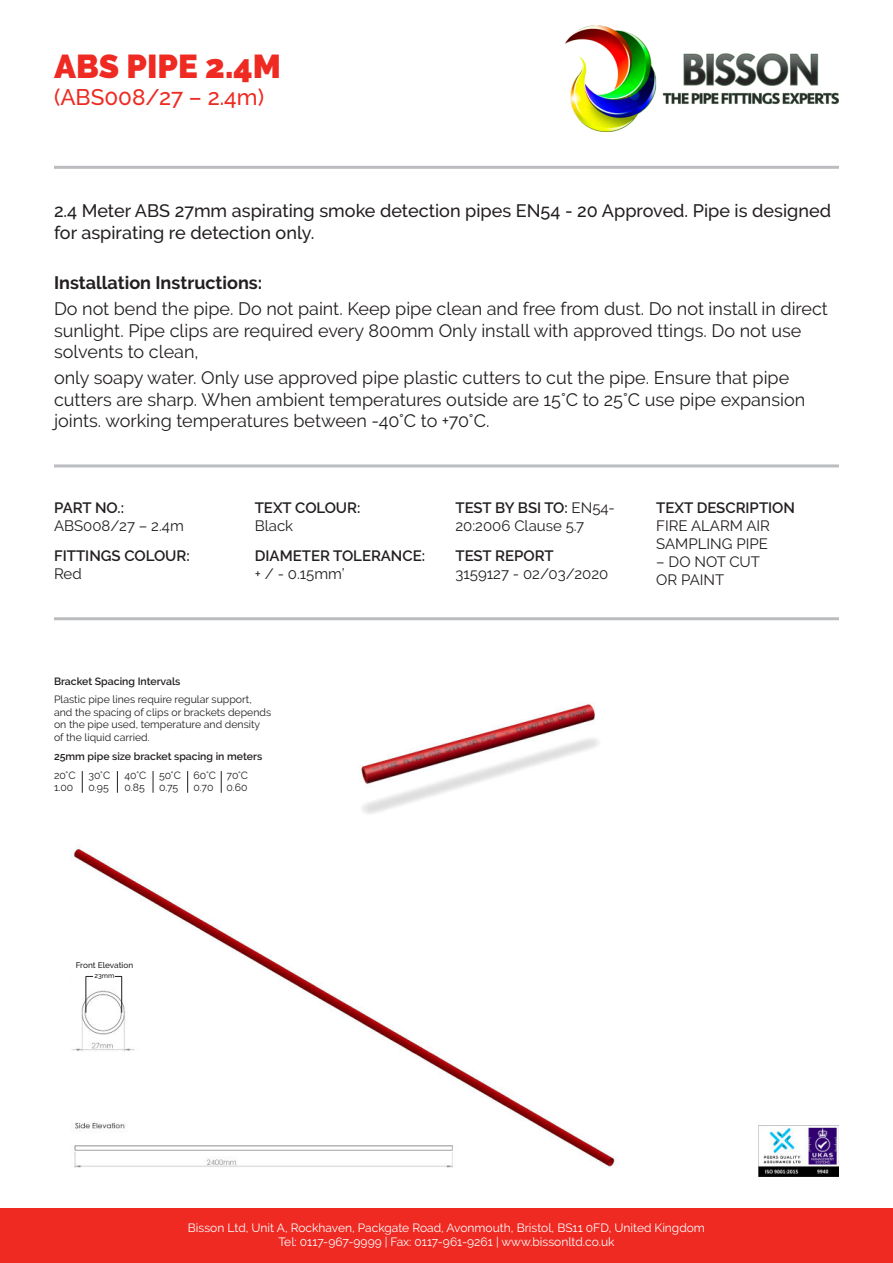
<style>
.page{position:relative;width:893px;height:1263px;background:#fff}
.page>*{position:absolute;margin:0;border:0;box-sizing:border-box;transform-origin:0 0}
.t1{font:900 33px "Raleway";color:#ee2a23}
.t2{font:500 22.5px "Raleway";color:#ee2a23}
.t3{font:18px/21.6px "Raleway";color:#231f20}
.t4{font:500 18px/21.6px "Raleway";color:#231f20}
.t5{font:700 18px "Raleway";color:#231f20}
.t6{font:15px/18px "Raleway";color:#231f20}
.t7{font:600 15px "Raleway";color:#231f20}
.t8{font:12px/14.4px "Raleway";color:#fff;text-align:center}
.t9{font:10.5px/12.6px "Raleway";color:#231f20}
.t10{font:600 10.5px "Raleway";color:#231f20}
.t11{font:500 8.25px "Raleway";color:#231f20}
.t12{font:500 6.75px "Raleway";color:#231f20}
.s1{font-weight:600}
</style>
<div class="page">
<img style="left:565px;top:26px;width:274px;height:106px">
<hr style="left:54px;top:166px;width:785px;height:3px;background:#bcbdc0">
<div style="left:0;top:1209px;width:893px;height:54px;background:#ee2a23"></div>
<hr style="left:54px;top:464px;width:785px;height:3px;background:#bcbdc0">
<hr style="left:54px;top:617px;width:785px;height:3px;background:#bcbdc0">
<svg style="left:82px;top:771px;width:1px;height:22px"></svg>
<svg style="left:117px;top:771px;width:1px;height:22px"></svg>
<svg style="left:153px;top:771px;width:1px;height:22px"></svg>
<svg style="left:187px;top:771px;width:1px;height:22px"></svg>
<svg style="left:221px;top:771px;width:1px;height:22px"></svg>
<img style="left:71px;top:845px;width:544px;height:323px">
<img style="left:359px;top:702px;width:240px;height:112px">
<img style="left:759px;top:1126px;width:80px;height:51px">
<div style="left:71px;top:961px;width:67px;height:25px;background:#fff"></div>
<hr style="left:86px;top:976px;width:1px;height:37px;background:#231f20">
<hr style="left:121px;top:976px;width:1px;height:37px;background:#231f20">
<h1 class="t1" style="left:54px;top:54px;width:228px">ABS PIPE 2.4M</h1>
<p class="t2" style="left:54px;top:88px;width:212px">(ABS008/27 – 2.4m)</p>
<p class="t4" style="left:54px;top:202px;width:778px">2.4 Meter ABS 27mm aspirating smoke detection pipes EN54 - 20 Approved. Pipe is designed for aspirating ฀re detection only.</p>
<p class="t5" style="left:54px;top:272px;width:210px">Installation Instructions:</p>
<p class="t3" style="left:54px;top:299px;width:775px">Do not bend the pipe. Do not paint. Keep pipe clean and free from dust. Do not install in direct sunlight. Pipe clips are required every 800mm Only install with approved ฀ttings. Do not use solvents to clean,</p>
<p class="t3" style="left:54px;top:368px;width:753px">only soapy water. Only use approved pipe plastic cutters to cut the pipe. Ensure that pipe cutters are sharp. When ambient temperatures outside are 15°C to 25°C use pipe expansion joints. working temperatures between -40°C to +70°C.</p>
<p class="t7" style="left:54px;top:502px;width:72px">PART NO.:</p>
<p class="t6" style="left:54px;top:518px;width:131px">ABS008/27 – 2.4m</p>
<p class="t7" style="left:54px;top:550px;width:137px">FITTINGS COLOUR:</p>
<p class="t6" style="left:54px;top:566px;width:29px">Red</p>
<p class="t7" style="left:255px;top:502px;width:107px">TEXT COLOUR:</p>
<p class="t6" style="left:255px;top:518px;width:40px">Black</p>
<p class="t7" style="left:255px;top:550px;width:172px">DIAMETER TOLERANCE:</p>
<p class="t6" style="left:255px;top:566px;width:91px">+ / - 0.15mm’</p>
<p class="t6" style="left:455px;top:500px;width:161px"><span class="s1">TEST BY BSI TO:</span> EN54-<br>20:2006 Clause 5.7</p>
<p class="t7" style="left:455px;top:550px;width:100px">TEST REPORT</p>
<p class="t6" style="left:455px;top:566px;width:154px">3159127 - 02/03/2020</p>
<p class="t10" style="left:54px;top:677px;width:128px">Bracket Spacing Intervals</p>
<p class="t9" style="left:54px;top:694px;width:219px">Plastic pipe lines require regular support, and the spacing of clips or brackets depends on the pipe used, temperature and density of the liquid carried.</p>
<p class="t10" style="left:54px;top:752px;width:210px">25mm pipe size bracket spacing in meters</p>
<p class="t9" style="left:54px;top:769px;width:58px">20°C 30°C</p>
<p class="t9" style="left:125px;top:769px;width:125px">40°C 50°C 60°C 70°C</p>
<p class="t9" style="left:54px;top:782px;width:21px">1.00</p>
<p class="t9" style="left:89px;top:782px;width:22px">0.95</p>
<p class="t9" style="left:125px;top:782px;width:22px">0.85</p>
<p class="t9" style="left:159px;top:782px;width:21px">0.75</p>
<p class="t9" style="left:194px;top:782px;width:56px">0.70 0.60</p>
<p class="t7" style="left:656px;top:502px;width:140px">TEXT DESCRIPTION</p>
<p class="t6" style="left:656px;top:518px;width:115px">FIRE ALARM AIR<br>SAMPLING PIPE</p>
<p class="t6" style="left:656px;top:554px;width:105px">– DO NOT CUT<br>OR PAINT</p>
<p class="t11" style="left:76px;top:961px;width:59px">Front Elevation</p>
<p class="t12" style="left:95px;top:973px;width:21px">23mm</p>
<p class="t8" style="left:188px;top:1221px;width:518px">Bisson Ltd, Unit A, Rockhaven, Packgate Road, Avonmouth, Bristol, BS11 0FD , United Kingdom<br>Tel: 0117-967-9999 | Fax: 0117-961-9261 | www.bissonltd.co.uk</p>
</div>
